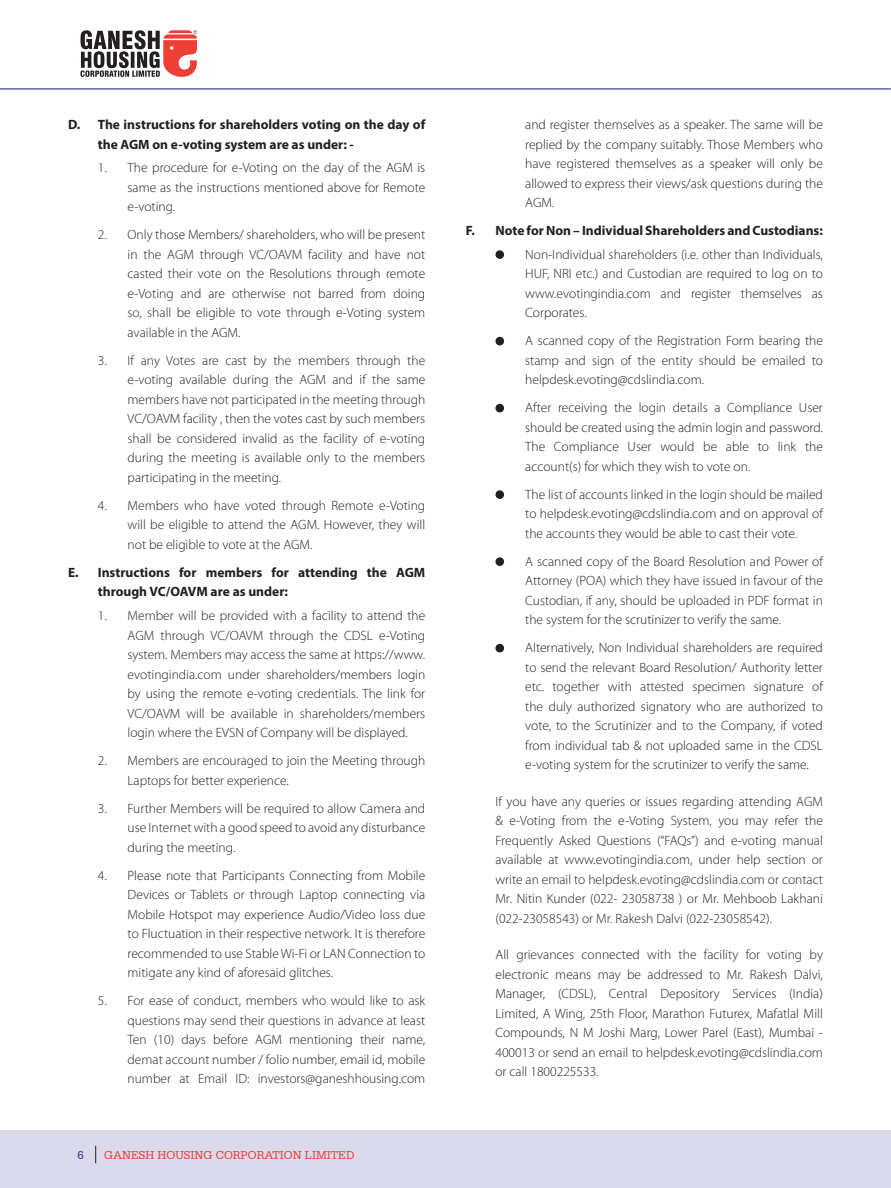
<style>
.page{position:relative;width:891px;height:1188px;background:#fff}
.page>*{position:absolute;margin:0;border:0;box-sizing:border-box;transform-origin:0 0}
.Bullet_22{font:300 13.5px/19.5px "Myriad Pro";color:#231f20;text-align:justify}
.H1_Text{font:300 13.5px/19.5px "Myriad Pro";color:#231f20;text-align:justify}
.H22{font:700 13.5px/19.5px "Myriad Pro";color:#231f20}
.t1{font:12px "Serifa BT";color:#ee3e35}
.t2{font:12px "Serifa BT";color:#2e3092}
</style>
<div class="page">
<div style="left:495px;top:250px;width:9px;height:9px;background:#231f20;border-radius:50%"></div>
<div style="left:495px;top:337px;width:9px;height:8px;background:#231f20;border-radius:50%"></div>
<div style="left:495px;top:404px;width:9px;height:8px;background:#231f20;border-radius:50%"></div>
<div style="left:495px;top:490px;width:9px;height:9px;background:#231f20;border-radius:50%"></div>
<div style="left:495px;top:557px;width:9px;height:9px;background:#231f20;border-radius:50%"></div>
<div style="left:495px;top:644px;width:9px;height:8px;background:#231f20;border-radius:50%"></div>
<div style="left:0;top:1131px;width:891px;height:57px;background:#dbd9ec"></div>
<hr style="left:0;top:88px;width:891px;height:1px;background:#2e3092">
<svg style="left:95px;top:1146px;width:1px;height:17px"></svg>
<svg style="left:80px;top:30px;width:117px;height:47px"></svg>
<p class="H22" style="left:98px;top:114px;width:329px;text-indent:-30px">D. The instructions for shareholders voting on the day of the AGM on e-voting system are as under: -</p>
<p class="Bullet_22" style="left:128px;top:158px;width:299px;text-indent:-30px">1. The procedure for e-Voting on the day of the AGM is same as the instructions mentioned above for Remote e-voting.</p>
<p class="Bullet_22" style="left:128px;top:225px;width:299px;text-indent:-30px">2. Only those Members/ shareholders, who will be present in the AGM through VC/OAVM facility and have not casted their vote on the Resolutions through remote e-Voting and are otherwise not barred from doing so, shall be eligible to vote through e-Voting system available in the AGM.</p>
<p class="Bullet_22" style="left:128px;top:351px;width:299px;text-indent:-30px">3. If any Votes are cast by the members through the e-voting available during the AGM and if the same members have not participated in the meeting through VC/OAVM facility , then the votes cast by such members shall be considered invalid as the facility of e-voting during the meeting is available only to the members participating in the meeting.</p>
<p class="Bullet_22" style="left:128px;top:496px;width:299px;text-indent:-30px">4. Members who have voted through Remote e-Voting will be eligible to attend the AGM. However, they will not be eligible to vote at the AGM.</p>
<p class="H22" style="left:98px;top:562px;width:329px;text-indent:-30px">E. Instructions for members for attending the AGM through VC/OAVM are as under:</p>
<p class="Bullet_22" style="left:128px;top:606px;width:299px;text-indent:-30px">1. Member will be provided with a facility to attend the AGM through VC/OAVM through the CDSL e-Voting system. Members may access the same at https://www. evotingindia.com under shareholders/members login by using the remote e-voting credentials. The link for VC/OAVM will be available in shareholders/members login where the EVSN of Company will be displayed.</p>
<p class="Bullet_22" style="left:128px;top:751px;width:299px;text-indent:-30px">2. Members are encouraged to join the Meeting through<br>Laptops for better experience.</p>
<p class="Bullet_22" style="left:128px;top:799px;width:299px;text-indent:-30px">3. Further Members will be required to allow Camera and use Internet with a good speed to avoid any disturbance during the meeting.</p>
<p class="Bullet_22" style="left:128px;top:866px;width:299px;text-indent:-30px">4. Please note that Participants Connecting from Mobile Devices or Tablets or through Laptop connecting via Mobile Hotspot may experience Audio/Video loss due to Fluctuation in their respective network. It is therefore recommended to use Stable Wi-Fi or LAN Connection to mitigate any kind of aforesaid glitches.</p>
<p class="Bullet_22" style="left:128px;top:991px;width:299px;text-indent:-30px">5. For ease of conduct, members who would like to ask questions may send their questions in advance at least Ten (10) days before AGM mentioning their name, demat account number / folio number, email id, mobile number at Email ID: investors@ganeshhousing.com</p>
<p class="t2" style="left:78px;top:1148px;width:8px">6</p>
<p class="t1" style="left:104px;top:1148px;width:252px">GANESH HOUSING CORPORATION LIMITED</p>
<p class="Bullet_22" style="left:525px;top:115px;width:299px">and register themselves as a speaker. The same will be replied by the company suitably. Those Members who have registered themselves as a speaker will only be allowed to express their views/ask questions during the AGM.</p>
<p class="H22" style="left:466px;top:220px;width:359px">F. Note for Non – Individual Shareholders and Custodians:</p>
<p class="Bullet_22" style="left:525px;top:245px;width:299px">Non-Individual shareholders (i.e. other than Individuals, HUF, NRI etc.) and Custodian are required to log on to www.evotingindia.com and register themselves as Corporates.</p>
<p class="Bullet_22" style="left:525px;top:331px;width:299px">A scanned copy of the Registration Form bearing the stamp and sign of the entity should be emailed to helpdesk.evoting@cdslindia.com.</p>
<p class="Bullet_22" style="left:525px;top:398px;width:299px">After receiving the login details a Compliance User should be created using the admin login and password.<br>The Compliance User would be able to link the account(s) for which they wish to vote on.</p>
<p class="Bullet_22" style="left:525px;top:485px;width:299px">The list of accounts linked in the login should be mailed to helpdesk.evoting@cdslindia.com and on approval of the accounts they would be able to cast their vote.</p>
<p class="Bullet_22" style="left:525px;top:552px;width:299px">A scanned copy of the Board Resolution and Power of Attorney (POA) which they have issued in favour of the Custodian, if any, should be uploaded in PDF format in the system for the scrutinizer to verify the same.</p>
<p class="Bullet_22" style="left:525px;top:638px;width:299px">Alternatively, Non Individual shareholders are required to send the relevant Board Resolution/ Authority letter etc. together with attested specimen signature of the duly authorized signatory who are authorized to vote, to the Scrutinizer and to the Company, if voted from individual tab &amp; not uploaded same in the CDSL e-voting system for the scrutinizer to verify the same.</p>
<p class="H1_Text" style="left:495px;top:792px;width:329px">If you have any queries or issues regarding attending AGM &amp; e-Voting from the e-Voting System, you may refer the Frequently Asked Questions (“FAQs”) and e-voting manual available at www.evotingindia.com, under help section or write an email to helpdesk.evoting@cdslindia.com or contact Mr. Nitin Kunder (022- 23058738 ) or Mr. Mehboob Lakhani (022-23058543) or Mr. Rakesh Dalvi (022-23058542).</p>
<p class="H1_Text" style="left:495px;top:945px;width:329px">All grievances connected with the facility for voting by electronic means may be addressed to Mr. Rakesh Dalvi, Manager, (CDSL), Central Depository Services (India)<br>Limited, A Wing, 25th Floor, Marathon Futurex, Mafatlal Mill Compounds, N M Joshi Marg, Lower Parel (East), Mumbai - 400013 or send an email to helpdesk.evoting@cdslindia.com or call 1800225533.</p>
</div>
